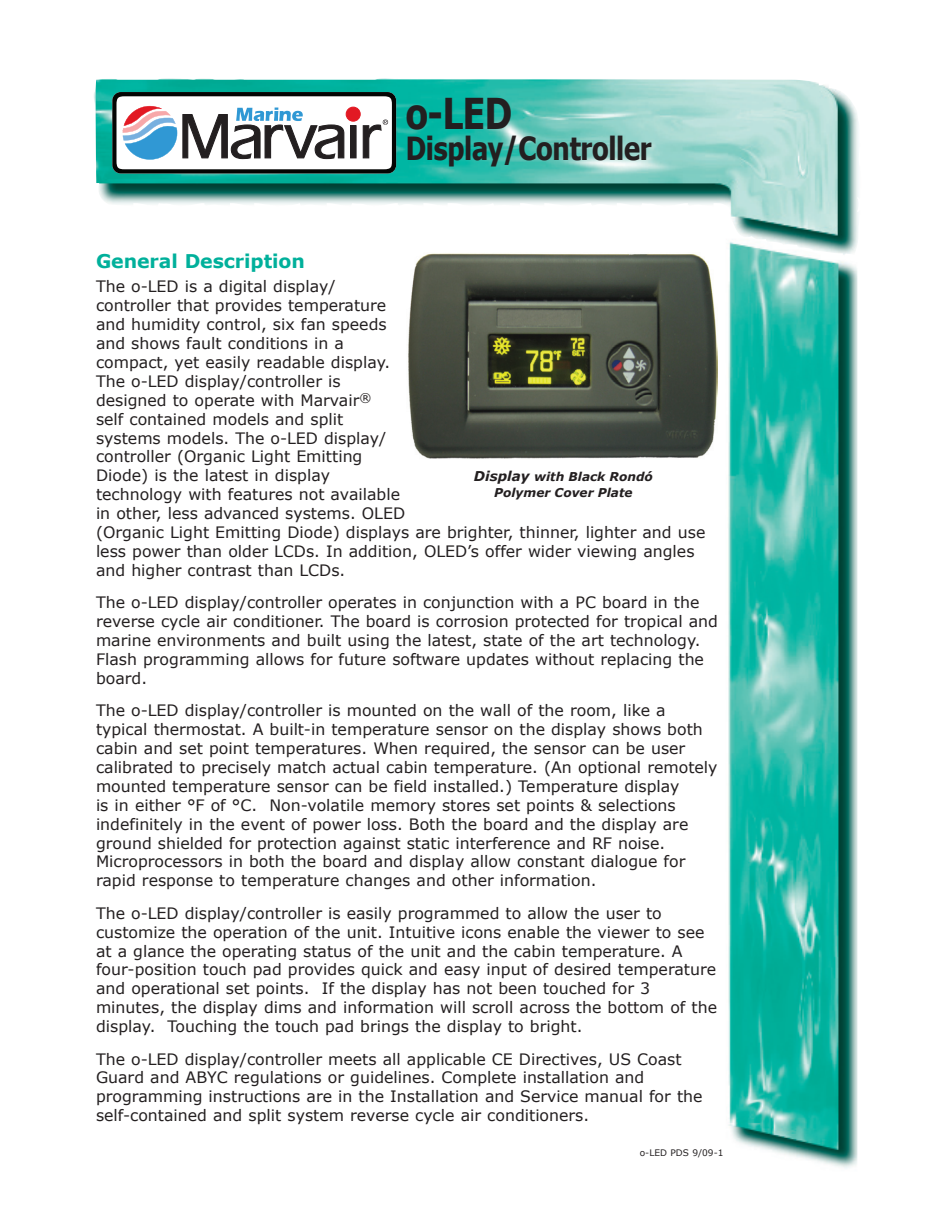
<style>
.page{position:relative;width:945px;height:1215px;background:#fff}
.page>*{position:absolute;margin:0;border:0;box-sizing:border-box;transform-origin:0 0}
.t1{font:700 42.45px "Tahoma";color:#231f20;scale:.85 1}
.t2{font:700 31.8px "Tahoma";letter-spacing:-.01em;color:#231f20;scale:.85 1}
.t3{font:700 18.9px "Verdana";letter-spacing:-.005em;color:#00b09b}
.t4{font:15.75px/18.9px "Verdana";color:#231f20}
.t5{font:italic 700 12.15px/16.5px "Verdana";color:#231f20;text-align:center}
.t6{font:9px "Verdana";color:#231f20}
.s1{font-size:13.5px}
</style>
<div class="page">
<img style="left:94px;top:78px;width:764px;height:165px">
<img style="left:726px;top:233px;width:131px;height:936px">
<img style="left:408px;top:253px;width:309px;height:206px">
<svg style="left:112px;top:92px;width:284px;height:82px"></svg>
<h1 class="t1" style="left:406px;top:84px;width:127px">o-LED</h1>
<h2 class="t2" style="left:406px;top:126px;width:291px">Display/Controller</h2>
<p class="t3" style="left:96px;top:249px;width:210px">General Description</p>
<p class="t4" style="left:96px;top:277px;width:611px">The o-LED is a digital display/<br>controller that provides temperature<br>and humidity control, six fan speeds<br>and shows fault conditions in a<br>compact, yet easily readable display.<br>The o-LED display/controller is<br>designed to operate with Marvair<sup>®<br></sup>self contained models and split<br>systems models. The o-LED display/<br>controller (Organic Light Emitting<br>Diode) is the latest in display<br>technology with features not available<br>in other, less advanced systems. OLED<br>(Organic Light Emitting Diode) displays are brighter, thinner, lighter and use less power than older LCDs. In addition, OLED’s offer wider viewing angles and higher contrast than LCDs.</p>
<p class="t4" style="left:96px;top:593px;width:624px">The o-LED display/controller operates in conjunction with a PC board in the reverse cycle air conditioner. The board is corrosion protected for tropical and marine environments and built using the latest, state of the art technology.<br>Flash programming allows for future software updates without replacing the board.</p>
<p class="t4" style="left:96px;top:701px;width:623px">The o-LED display/controller is mounted on the wall of the room, like a typical thermostat. A built-in temperature sensor on the display shows both cabin and set point temperatures. When required, the sensor can be user calibrated to precisely match actual cabin temperature. (An optional remotely mounted temperature sensor can be field installed.) Temperature display<br>is in either °F of °C. Non-volatile memory stores set points &amp; selections indefinitely in the event of power loss. Both the board and the display are ground shielded for protection against static interference and RF noise.<br>Microprocessors in both the board and display allow constant dialogue for rapid response to temperature changes and other information.</p>
<p class="t4" style="left:96px;top:903px;width:623px">The o-LED display/controller is easily programmed to allow the user to customize the operation of the unit. Intuitive icons enable the viewer to see at a glance the operating status of the unit and the cabin temperature. A four-position touch pad provides quick and easy input of desired temperature and operational set points. If the display has not been touched for 3 minutes, the display dims and information will scroll across the bottom of the display. Touching the touch pad brings the display to bright.</p>
<p class="t4" style="left:96px;top:1049px;width:608px">The o-LED display/controller meets all applicable CE Directives, US Coast Guard and ABYC regulations or guidelines. Complete installation and programming instructions are in the Installation and Service manual for the self-contained and split system reverse cycle air conditioners.</p>
<p class="t5" style="left:474px;top:468px;width:180px"><span class="s1">Display</span> with Black Rondó<br>Polymer Cover Plate</p>
<p class="t6" style="left:640px;top:1147px;width:85px">o-LED PDS 9/09-1</p>
</div>
